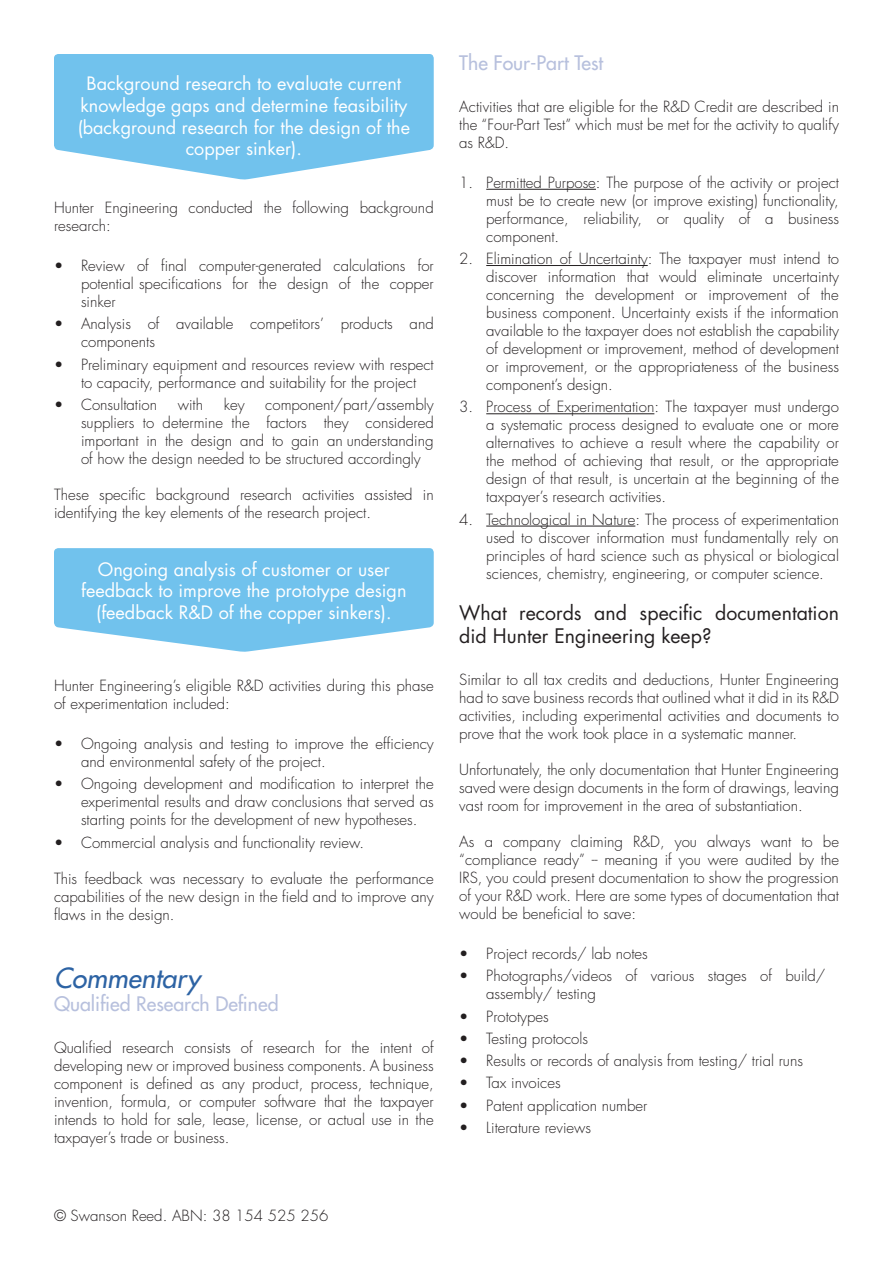
<style>
.page{position:relative;width:893px;height:1263px;background:#fff}
.page>*{position:absolute;margin:0;border:0;box-sizing:border-box;transform-origin:0 0}
.t1{font:italic 500 27px "Futura Std";color:#2d63a4}
.t2{font:19.5px/23.4px "Futura Std";color:#231f20}
.t3{font:500 19.5px "Futura Std";color:#b7c0dd}
.t4{font:18px/21.6px "Futura Std";color:#fff;text-align:center}
.t5{font:300 15px/18px "Futura Std";color:#231f20;text-align:justify}
</style>
<div class="page">
<svg style="left:54px;top:54px;width:380px;height:126px;background:#82c9ef"></svg>
<svg style="left:54px;top:548px;width:380px;height:104px;background:#82c9ef"></svg>
<hr style="left:486px;top:189px;width:110px;height:1px;background:#231f20">
<hr style="left:486px;top:265px;width:162px;height:1px;background:#231f20">
<hr style="left:486px;top:413px;width:168px;height:1px;background:#231f20">
<hr style="left:486px;top:526px;width:149px;height:1px;background:#231f20">
<p class="t4" style="left:78px;top:73px;width:334px">Background research to evaluate current knowledge gaps and determine feasibility (background research for the design of the copper sinker).</p>
<p class="t5" style="left:54px;top:199px;width:381px">Hunter Engineering conducted the following background research:</p>
<p class="t5" style="left:81px;top:257px;width:354px;text-indent:-27px">• Review of final computer-generated calculations for potential specifications for the design of the copper sinker</p>
<p class="t5" style="left:81px;top:315px;width:354px;text-indent:-27px">• Analysis of available competitors’ products and components</p>
<p class="t5" style="left:81px;top:356px;width:354px;text-indent:-27px">• Preliminary equipment and resources review with respect to capacity, performance and suitability for the project</p>
<p class="t5" style="left:54px;top:396px;width:105px">• Consultation</p>
<p class="t5" style="left:178px;top:396px;width:27px">with</p>
<p class="t5" style="left:224px;top:396px;width:22px">key</p>
<p class="t5" style="left:81px;top:396px;width:354px;text-indent:184px">component/part/assembly suppliers to determine the factors they considered important in the design and to gain an understanding of how the design needed to be structured accordingly</p>
<p class="t5" style="left:54px;top:486px;width:381px">These specific background research activities assisted in identifying the key elements of the research project.</p>
<p class="t4" style="left:81px;top:558px;width:327px">Ongoing analysis of customer or user feedback to improve the prototype design (feedback R&amp;D of the copper sinkers).</p>
<p class="t5" style="left:54px;top:677px;width:381px">Hunter Engineering’s eligible R&amp;D activities during this phase of experimentation included:</p>
<p class="t5" style="left:81px;top:735px;width:354px;text-indent:-27px">• Ongoing analysis and testing to improve the efficiency and environmental safety of the project.</p>
<p class="t5" style="left:81px;top:775px;width:354px;text-indent:-27px">• Ongoing development and modification to interpret the experimental results and draw conclusions that served as starting points for the development of new hypotheses.</p>
<p class="t5" style="left:54px;top:833px;width:312px">• Commercial analysis and functionality review.</p>
<p class="t5" style="left:54px;top:869px;width:381px">This feedback was necessary to evaluate the performance capabilities of the new design in the field and to improve any flaws in the design.</p>
<h1 class="t1" style="left:54px;top:961px;width:148px">Commentary</h1>
<h2 class="t3" style="left:54px;top:992px;width:226px">Qualified Research Defined</h2>
<p class="t5" style="left:54px;top:1039px;width:381px">Qualified research consists of research for the intent of developing new or improved business components. A business component is defined as any product, process, technique, invention, formula, or computer software that the taxpayer intends to hold for sale, lease, license, or actual use in the taxpayer’s trade or business.</p>
<p class="t5" style="left:54px;top:1207px;width:276px">© Swanson Reed. ABN: 38 154 525 256</p>
<h2 class="t3" style="left:459px;top:51px;width:145px">The Four-Part Test</h2>
<p class="t5" style="left:459px;top:97px;width:381px">Activities that are eligible for the R&amp;D Credit are described in the “Four-Part Test” which must be met for the activity to qualify as R&amp;D.</p>
<p class="t5" style="left:486px;top:174px;width:354px;text-indent:-27px">1. Permitted Purpose: The purpose of the activity or project must be to create new (or improve existing) functionality, performance, reliability, or quality of a business component.</p>
<p class="t5" style="left:486px;top:250px;width:354px;text-indent:-27px">2. Elimination of Uncertainty: The taxpayer must intend to discover information that would eliminate uncertainty concerning the development or improvement of the business component. Uncertainty exists if the information available to the taxpayer does not establish the capability of development or improvement, method of development or improvement, or the appropriateness of the business component’s design.</p>
<p class="t5" style="left:486px;top:398px;width:354px;text-indent:-27px">3. Process of Experimentation: The taxpayer must undergo a systematic process designed to evaluate one or more alternatives to achieve a result where the capability or the method of achieving that result, or the appropriate design of that result, is uncertain at the beginning of the taxpayer’s research activities.</p>
<p class="t5" style="left:486px;top:510px;width:354px;text-indent:-27px">4. Technological in Nature: The process of experimentation used to discover information must fundamentally rely on principles of hard science such as physical or biological sciences, chemistry, engineering, or computer science.</p>
<h2 class="t2" style="left:459px;top:601px;width:381px">What records and specific documentation did Hunter Engineering keep?</h2>
<p class="t5" style="left:459px;top:671px;width:381px">Similar to all tax credits and deductions, Hunter Engineering had to save business records that outlined what it did in its R&amp;D activities, including experimental activities and documents to prove that the work took place in a systematic manner.</p>
<p class="t5" style="left:459px;top:761px;width:381px">Unfortunately, the only documentation that Hunter Engineering saved were design documents in the form of drawings, leaving vast room for improvement in the area of substantiation.</p>
<p class="t5" style="left:459px;top:833px;width:381px">As a company claiming R&amp;D, you always want to be “compliance ready” -- meaning if you were audited by the IRS, you could present documentation to show the progression of your R&amp;D work. Here are some types of documentation that would be beneficial to save:</p>
<p class="t5" style="left:459px;top:945px;width:190px">• Project records/ lab notes</p>
<p class="t5" style="left:486px;top:967px;width:341px;text-indent:-27px">• Photographs/videos of various stages of build/ assembly/ testing</p>
<p class="t5" style="left:459px;top:1007px;width:91px">• Prototypes</p>
<p class="t5" style="left:459px;top:1030px;width:130px">• Testing protocols</p>
<p class="t5" style="left:459px;top:1052px;width:345px">• Results or records of analysis from testing/ trial runs</p>
<p class="t5" style="left:459px;top:1074px;width:103px">• Tax invoices</p>
<p class="t5" style="left:459px;top:1096px;width:190px">• Patent application number</p>
<p class="t5" style="left:459px;top:1119px;width:133px">• Literature reviews</p>
</div>
